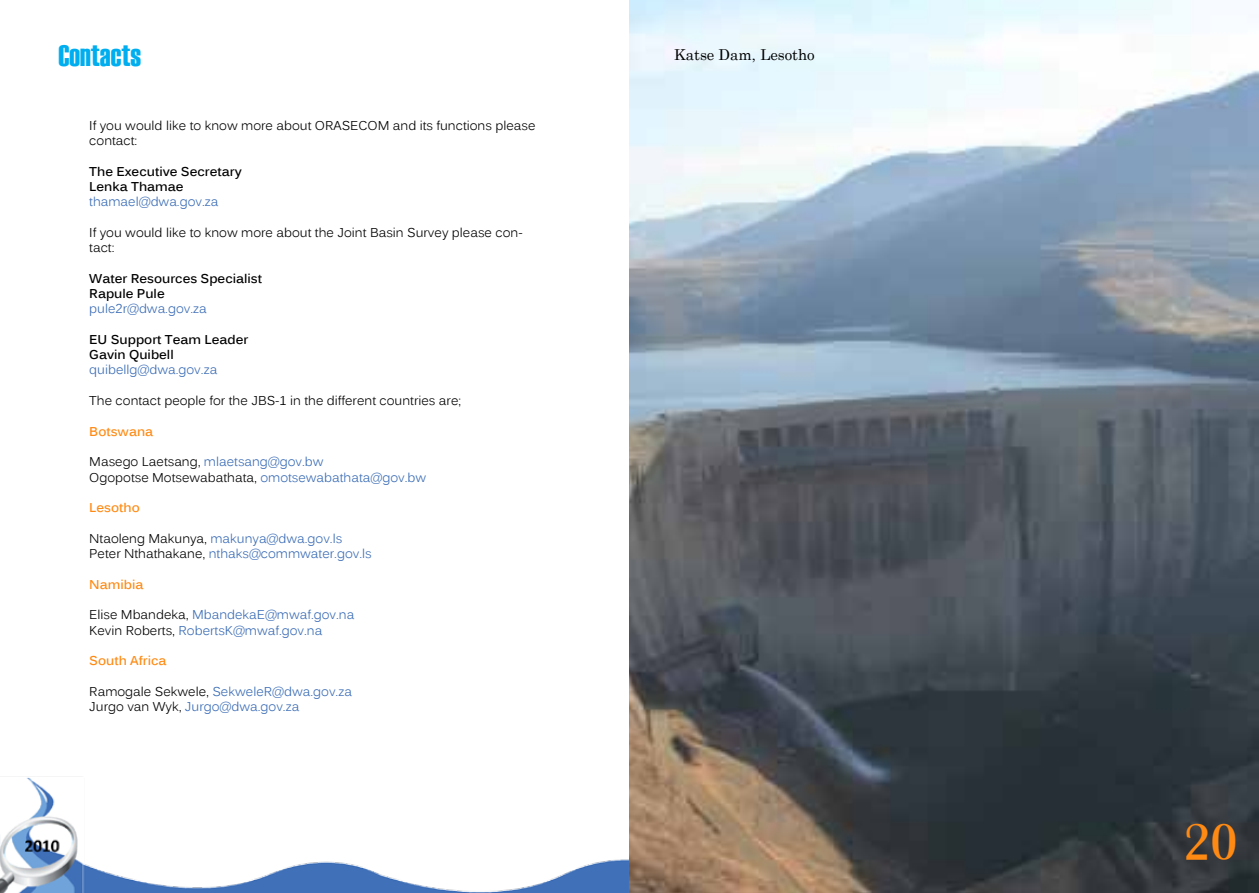
<style>
.page{position:relative;width:1259px;height:893px;background:#fff}
.page>*{position:absolute;margin:0;border:0;box-sizing:border-box;transform-origin:0 0}
.t1{font:48px "Grenoble SF";color:#ff8a13}
.t2{font:30px "Haettenschweiler";color:#00aeef}
.t3{font:15px "Century";color:#000}
.t4{font:12.75px/15.3px "Kalinga";color:#000}
.t5{font:12.75px/15.3px "Kalinga";color:#396bb5}
.t6{font:700 12.75px/15.3px "Kalinga";color:#000}
.t7{font:700 12.75px "Kalinga";color:#ff8a13}
.s1{color:#396bb5}
.s2{color:#000}
</style>
<div class="page">
<img style="left:629px;top:0;width:629px;height:893px">
<img style="left:0;top:777px;width:628px;height:116px">
<h2 class="t2" style="left:58px;top:35px;width:84px">Contacts</h2>
<p class="t4" style="left:89px;top:119px;width:448px">If you would like to know more about ORASECOM and its functions please contact:</p>
<p class="t6" style="left:89px;top:165px;width:154px">The Executive Secretary<br>Lenka Thamae</p>
<p class="t5" style="left:89px;top:195px;width:131px">thamael@dwa.gov.za</p>
<p class="t4" style="left:89px;top:226px;width:435px">If you would like to know more about the Joint Basin Survey please con&shy;tact:</p>
<p class="t6" style="left:89px;top:272px;width:174px">Water Resources Specialist<br>Rapule Pule</p>
<p class="t5" style="left:89px;top:302px;width:119px">pule2r@dwa.gov.za</p>
<p class="t6" style="left:89px;top:333px;width:161px">EU Support Team Leader<br>Gavin Quibell</p>
<p class="t5" style="left:89px;top:364px;width:129px">quibellg@dwa.gov.za</p>
<p class="t4" style="left:89px;top:394px;width:373px">The contact people for the JBS-1 in the different countries are;</p>
<p class="t7" style="left:89px;top:423px;width:65px">Botswana</p>
<p class="t4" style="left:89px;top:455px;width:338px">Masego Laetsang, <span class="s1">mlaetsang@gov.bw<br></span>Ogopotse Motsewabathata, <span class="s1">omotsewabathata@gov.bw</span></p>
<p class="t7" style="left:89px;top:499px;width:52px">Lesotho</p>
<p class="t5" style="left:89px;top:532px;width:284px"><span class="s2">Ntaoleng Makunya,</span> makunya@dwa.gov.ls<br><span class="s2">Peter Nthathakane,</span> nthaks@commwater.gov.ls</p>
<p class="t7" style="left:89px;top:576px;width:56px">Namibia</p>
<p class="t5" style="left:89px;top:608px;width:266px"><span class="s2">Elise Mbandeka,</span> MbandekaE@mwaf.gov.na<br><span class="s2">Kevin Roberts,</span> RobertsK@mwaf.gov.na</p>
<p class="t7" style="left:89px;top:652px;width:79px">South Africa</p>
<p class="t5" style="left:89px;top:685px;width:264px"><span class="s2">Ramogale Sekwele,</span> SekweleR@dwa.gov.za<br><span class="s2">Jurgo van Wyk,</span> Jurgo@dwa.gov.za</p>
<p class="t3" style="left:674px;top:42px;width:142px">Katse Dam, Lesotho</p>
<h1 class="t1" style="left:1183px;top:815px;width:56px">20</h1>
</div>
